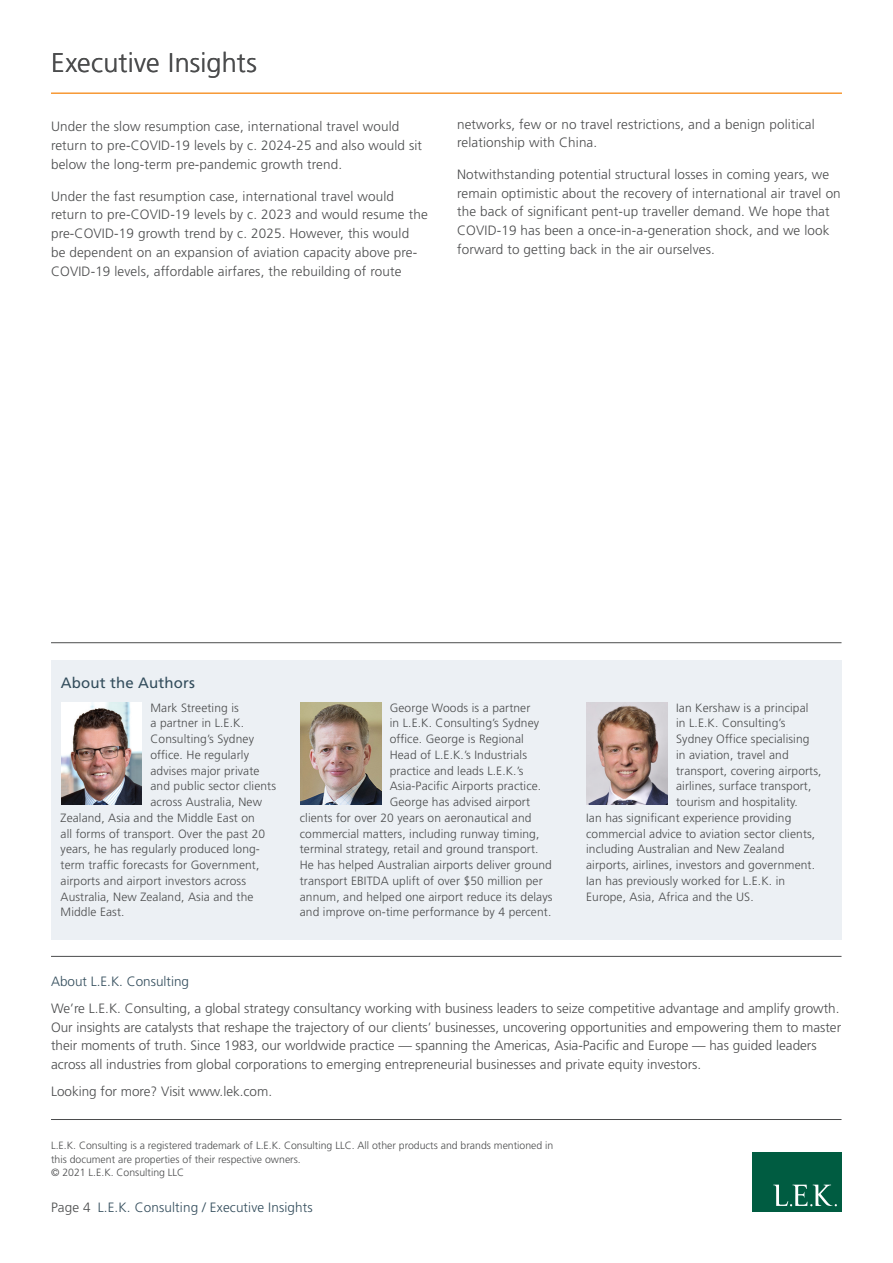
<style>
.page{position:relative;width:893px;height:1263px;background:#fff}
.page>*{position:absolute;margin:0;border:0;box-sizing:border-box;transform-origin:0 0}
.Exec_Insight_Head_2{font:300 27px "Frutiger LT Std";letter-spacing:.005em;color:#4b4c4d}
.Sub_Head_for_body{font:15px "Frutiger LT Std";letter-spacing:.01em;color:#334d5c}
.Body_Copy{font:300 13.5px/18.8px "Frutiger LT Std";letter-spacing:.01em;color:#4b4c4d}
.Footer_information{font:300 13.5px "Frutiger LT Std";letter-spacing:.01em;color:#334d5c}
.Body_Copy-2{font:300 13.5px "Frutiger LT Std";color:#334d5c}
.Author_copy{font:300 12px "Frutiger LT Std";letter-spacing:.01em;color:#4b4c4d}
.Chart_copy{font:300 10.5px/13.5px "Frutiger LT Std";color:#4b4c4d}
.s1{color:#4b4c4d}
</style>
<div class="page">
<hr style="left:51px;top:93px;width:791px;height:1px;background:#f79328">
<hr style="left:51px;top:1119px;width:790px;height:1px;background:#4b4c4d">
<div style="left:753px;top:1152px;width:89px;height:59px;background:#005c41"></div>
<svg style="left:773px;top:1184px;width:64px;height:22px"></svg>
<hr style="left:51px;top:956px;width:790px;height:1px;background:#4b4c4d">
<div style="left:51px;top:660px;width:791px;height:279px;background:#ecf0f4"></div>
<hr style="left:51px;top:642px;width:790px;height:1px;background:#4b4c4d">
<img style="left:61px;top:702px;width:81px;height:102px">
<img style="left:587px;top:702px;width:81px;height:102px">
<img style="left:300px;top:702px;width:81px;height:102px">
<p class="Exec_Insight_Head_2" style="left:51px;top:47px;width:207px">Executive Insights</p>
<p class="Body_Copy" style="left:51px;top:118px;width:373px">Under the slow resumption case, international travel would return to pre-COVID-19 levels by c. 2024-25 and also would sit below the long-term pre-pandemic growth trend.</p>
<p class="Body_Copy" style="left:51px;top:187px;width:378px">Under the fast resumption case, international travel would return to pre-COVID-19 levels by c. 2023 and would resume the pre-COVID-19 growth trend by c. 2025. However, this would<br>be dependent on an expansion of aviation capacity above pre-COVID-19 levels, affordable airfares, the rebuilding of route</p>
<p class="Body_Copy" style="left:457px;top:115px;width:359px">networks, few or no travel restrictions, and a benign political relationship with China.</p>
<p class="Body_Copy" style="left:457px;top:165px;width:385px">Notwithstanding potential structural losses in coming years, we remain optimistic about the recovery of international air travel on the back of significant pent-up traveller demand. We hope that COVID-19 has been a once-in-a-generation shock, and we look forward to getting back in the air ourselves.</p>
<p class="Sub_Head_for_body" style="left:61px;top:674px;width:136px">About the Authors</p>
<p class="Author_copy" style="left:150px;top:700px;width:90px">Mark Streeting is</p>
<p class="Author_copy" style="left:150px;top:716px;width:95px">a partner in L.E.K.</p>
<p class="Author_copy" style="left:150px;top:732px;width:105px">Consulting’s Sydney</p>
<p class="Author_copy" style="left:150px;top:748px;width:100px">office. He regularly</p>
<p class="Author_copy" style="left:150px;top:763px;width:111px">advises major private</p>
<p class="Author_copy" style="left:150px;top:779px;width:127px">and public sector clients</p>
<p class="Author_copy" style="left:150px;top:795px;width:113px">across Australia, New</p>
<p class="Author_copy" style="left:61px;top:811px;width:196px">Zealand, Asia and the Middle East on</p>
<p class="Author_copy" style="left:61px;top:826px;width:206px">all forms of transport. Over the past 20</p>
<p class="Author_copy" style="left:61px;top:842px;width:201px">years, he has regularly produced long-</p>
<p class="Author_copy" style="left:61px;top:858px;width:200px">term traffic forecasts for Government,</p>
<p class="Author_copy" style="left:61px;top:874px;width:187px">airports and airport investors across</p>
<p class="Author_copy" style="left:61px;top:889px;width:194px">Australia, New Zealand, Asia and the</p>
<p class="Author_copy" style="left:61px;top:905px;width:65px">Middle East.</p>
<p class="Author_copy" style="left:390px;top:700px;width:142px">George Woods is a partner</p>
<p class="Author_copy" style="left:390px;top:716px;width:151px">in L.E.K. Consulting’s Sydney</p>
<p class="Author_copy" style="left:390px;top:732px;width:136px">office. George is Regional</p>
<p class="Author_copy" style="left:390px;top:748px;width:139px">Head of L.E.K.’s Industrials</p>
<p class="Author_copy" style="left:390px;top:763px;width:135px">practice and leads L.E.K.’s</p>
<p class="Author_copy" style="left:390px;top:779px;width:153px">Asia-Pacific Airports practice.</p>
<p class="Author_copy" style="left:390px;top:795px;width:142px">George has advised airport</p>
<p class="Author_copy" style="left:300px;top:811px;width:233px">clients for over 20 years on aeronautical and</p>
<p class="Author_copy" style="left:300px;top:826px;width:241px">commercial matters, including runway timing,</p>
<p class="Author_copy" style="left:300px;top:842px;width:240px">terminal strategy, retail and ground transport.</p>
<p class="Author_copy" style="left:300px;top:858px;width:254px">He has helped Australian airports deliver ground</p>
<p class="Author_copy" style="left:300px;top:874px;width:244px">transport EBITDA uplift of over $50 million per</p>
<p class="Author_copy" style="left:300px;top:889px;width:254px">annum, and helped one airport reduce its delays</p>
<p class="Author_copy" style="left:300px;top:905px;width:253px">and improve on-time performance by 4 percent.</p>
<p class="Author_copy" style="left:676px;top:700px;width:134px">Ian Kershaw is a principal</p>
<p class="Author_copy" style="left:676px;top:716px;width:111px">in L.E.K. Consulting’s</p>
<p class="Author_copy" style="left:676px;top:732px;width:135px">Sydney Office specialising</p>
<p class="Author_copy" style="left:676px;top:748px;width:114px">in aviation, travel and</p>
<p class="Author_copy" style="left:676px;top:763px;width:147px">transport, covering airports,</p>
<p class="Author_copy" style="left:676px;top:779px;width:137px">airlines, surface transport,</p>
<p class="Author_copy" style="left:676px;top:795px;width:123px">tourism and hospitality.</p>
<p class="Author_copy" style="left:586px;top:811px;width:207px">Ian has significant experience providing</p>
<p class="Author_copy" style="left:586px;top:826px;width:231px">commercial advice to aviation sector clients,</p>
<p class="Author_copy" style="left:586px;top:842px;width:200px">including Australian and New Zealand</p>
<p class="Author_copy" style="left:586px;top:858px;width:230px">airports, airlines, investors and government.</p>
<p class="Author_copy" style="left:586px;top:874px;width:201px">Ian has previously worked for L.E.K. in</p>
<p class="Author_copy" style="left:586px;top:889px;width:169px">Europe, Asia, Africa and the US.</p>
<p class="Body_Copy-2" style="left:51px;top:973px;width:140px">About L.E.K. Consulting</p>
<p class="Body_Copy" style="left:51px;top:999px;width:792px">We’re L.E.K. Consulting, a global strategy consultancy working with business leaders to seize competitive advantage and amplify growth.<br>Our insights are catalysts that reshape the trajectory of our clients’ businesses, uncovering opportunities and empowering them to master their moments of truth. Since 1983, our worldwide practice — spanning the Americas, Asia-Pacific and Europe — has guided leaders across all industries from global corporations to emerging entrepreneurial businesses and private equity investors.</p>
<p class="Body_Copy" style="left:51px;top:1082px;width:223px">Looking for more? Visit www.lek.com.</p>
<p class="Chart_copy" style="left:51px;top:1139px;width:504px">L.E.K. Consulting is a registered trademark of L.E.K. Consulting LLC. All other products and brands mentioned in this document are properties of their respective owners.<br>© 2021 L.E.K. Consulting LLC</p>
<p class="Footer_information" style="left:51px;top:1199px;width:263px"><span class="s1">Page 4</span> L.E.K. Consulting / Executive Insights</p>
</div>
